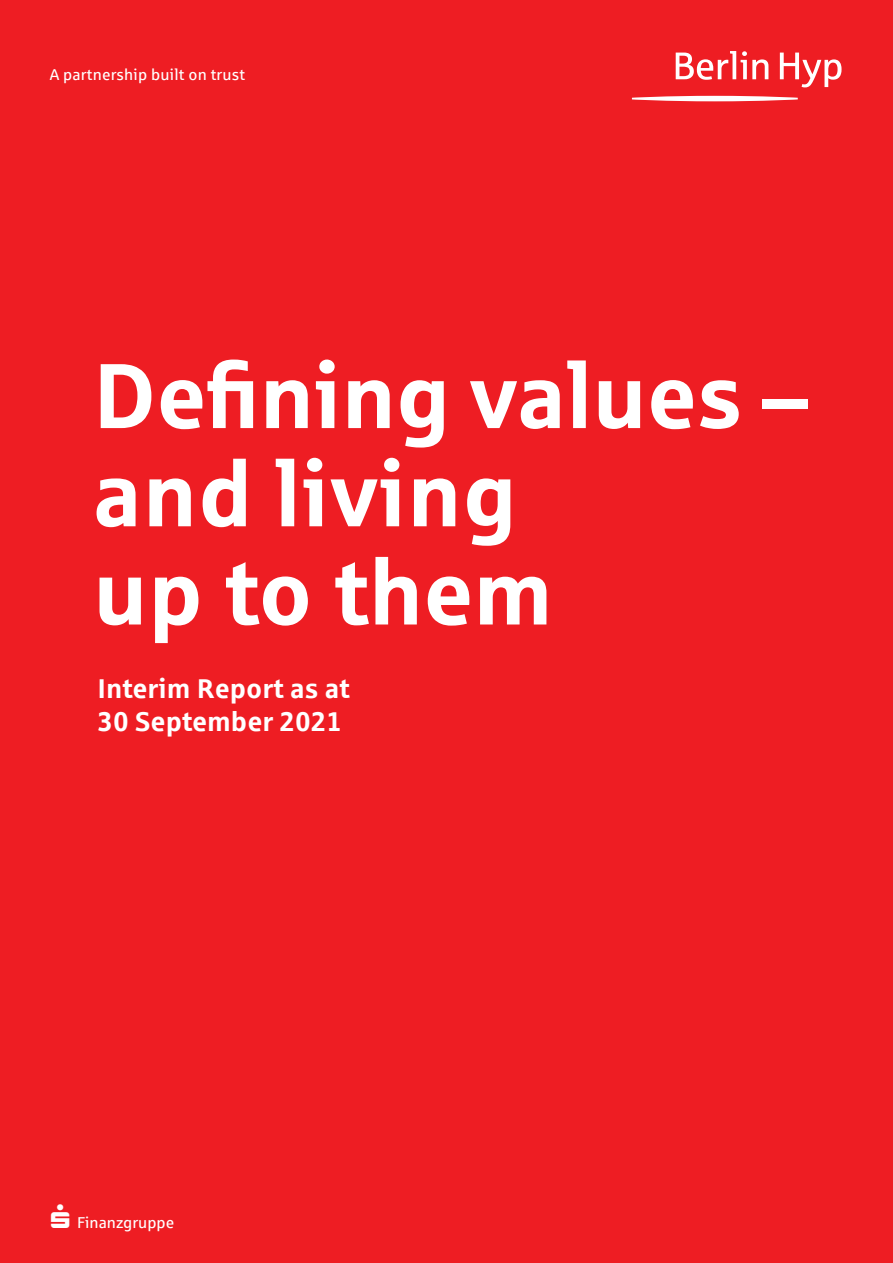
<style>
.page{position:relative;width:893px;height:1263px;background:#ee1d23}
.page>*{position:absolute;margin:0;border:0;box-sizing:border-box;transform-origin:0 0}
.t1{font:700 91.95px/98.2px "Sparkasse Rg";letter-spacing:-.01em;color:#fff}
.t2{font:700 27.15px/32.7px "Sparkasse Rg";color:#fff}
.t3{font:15.75px "Sparkasse Rg";letter-spacing:.01em;color:#fff}
</style>
<div class="page">
<svg style="left:676px;top:51px;width:165px;height:36px"></svg>
<svg style="left:632px;top:96px;width:166px;height:5px"></svg>
<p class="t3" style="left:50px;top:64px;width:197px">A partnership built on trust</p>
<p class="t1" style="left:93px;top:343px;width:717px">Defining values – and living<br>up to them</p>
<p class="t2" style="left:98px;top:671px;width:254px">Interim Report as at<br>30 September 2021</p>
<p class="t3" style="left:77px;top:1213px;width:99px">Finanzgruppe</p>
</div>
